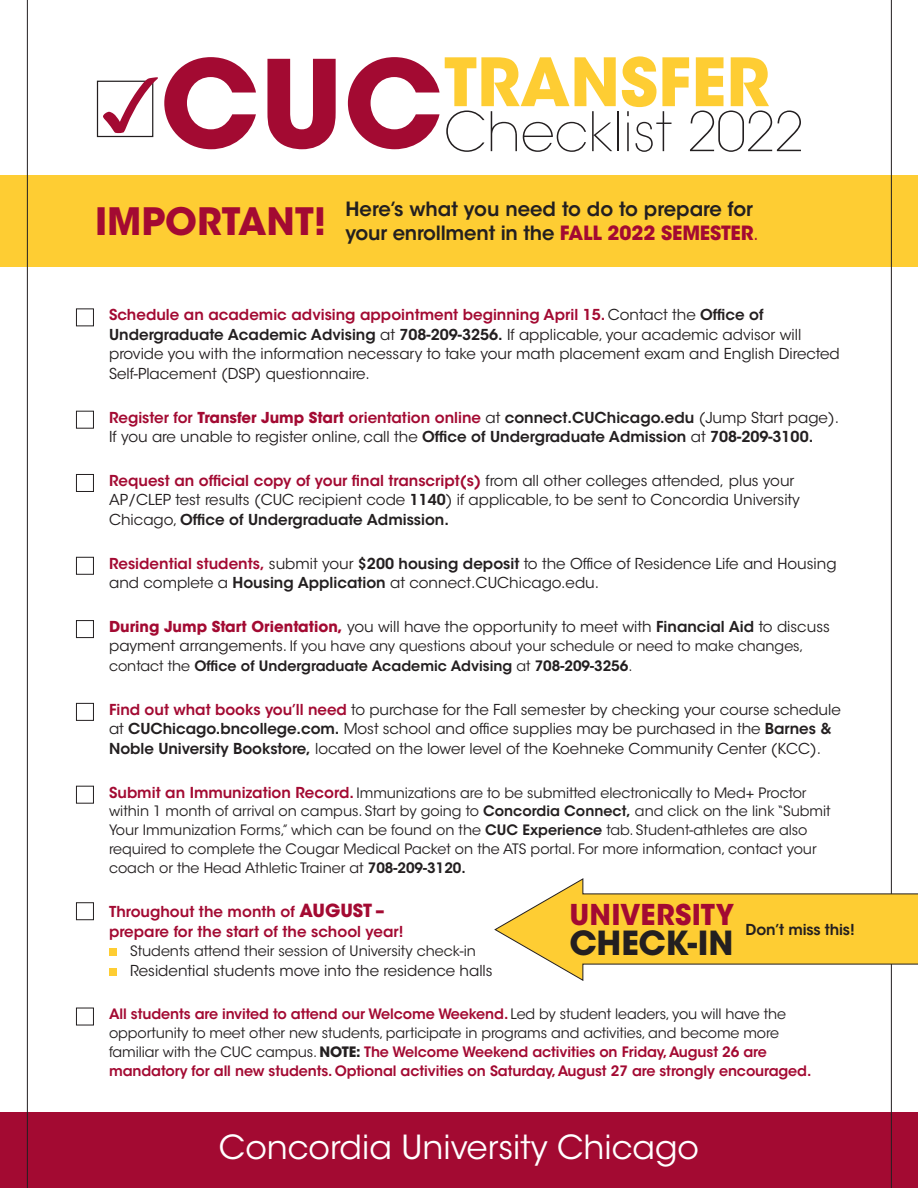
<style>
.page{position:relative;width:918px;height:1188px;background:#fff}
.page>*{position:absolute;margin:0;border:0;box-sizing:border-box;transform-origin:0 0}
.t1{font:78px "Monotype Sorts";color:#a30a32}
.t2{font:700 66px "ITC Avant Garde Std";color:#fecd33}
.t3{font:200 54px "ITC Avant Garde Std";color:#231f20}
.t4{font:33px "ITC Avant Garde Std";color:#fff}
.t5{font:700 33px "ITC Avant Garde Std";letter-spacing:-.005em;color:#231f20}
.t6{font:700 28.5px "ITC Avant Garde Std";letter-spacing:.005em;color:#a30a32}
.t7{font:600 19.5px/23.4px "ITC Avant Garde Std";letter-spacing:-.01em;color:#231f20}
.t8{font:15px/19.5px "ITC Avant Garde Std";color:#231f20}
.t9{font:600 15px/19.5px "ITC Avant Garde Std";color:#231f20}
.t10{font:600 15px/19.5px "ITC Avant Garde Std";color:#a30a32}
.t11{font:14.25px/18.9px "ITC Avant Garde Std";color:#231f20}
.t12{font:600 14.25px/18.8px "ITC Avant Garde Std";letter-spacing:-.005em;color:#a30a32}
.s1{font-size:120px;color:#a30a32}
.s2{font-weight:700;color:#a30a32}
.s3{font-weight:400;color:#a30a32}
.s4{font-weight:600;color:#a30a32}
.s5{font-weight:600}
.s6{color:#a30a32}
.s7{font-weight:400}
.s8{font-size:15px}
.s9{font-weight:600;font-size:15px;color:#a30a32}
.s10{font-weight:700;font-size:18px}
.s11{font-weight:400;color:#231f20}
.s12{font-weight:700;color:#231f20}
</style>
<div class="page">
<div style="left:0;top:175px;width:918px;height:91px;background:#fecd33"></div>
<div style="left:0;top:1112px;width:918px;height:76px;background:#a30a32"></div>
<hr style="left:27px;top:0;width:1px;height:1188px;background:#231f20">
<hr style="left:891px;top:0;width:1px;height:1188px;background:#231f20">
<svg style="left:494px;top:878px;width:424px;height:104px"></svg>
<div style="left:97px;top:81px;width:56px;height:56px;border:1px solid #231f20"></div>
<div style="left:76px;top:309px;width:18px;height:17px;border:1px solid #231f20"></div>
<div style="left:76px;top:411px;width:18px;height:18px;border:1px solid #231f20"></div>
<div style="left:76px;top:474px;width:18px;height:18px;border:1px solid #231f20"></div>
<div style="left:76px;top:557px;width:18px;height:18px;border:1px solid #231f20"></div>
<div style="left:76px;top:620px;width:18px;height:18px;border:1px solid #231f20"></div>
<div style="left:76px;top:703px;width:18px;height:18px;border:1px solid #231f20"></div>
<div style="left:76px;top:786px;width:18px;height:18px;border:1px solid #231f20"></div>
<div style="left:76px;top:902px;width:18px;height:18px;border:1px solid #231f20"></div>
<div style="left:109px;top:948px;width:8px;height:8px;background:#fecd33"></div>
<div style="left:109px;top:968px;width:8px;height:8px;background:#fecd33"></div>
<div style="left:76px;top:1008px;width:18px;height:17px;border:1px solid #231f20"></div>
<h2 class="t2" style="left:160px;top:39px;width:611px"><span class="s1">CUC</span> TRANSFER</h2>
<h1 class="t1" style="left:102px;top:70px;width:73px">3</h1>
<h3 class="t3" style="left:444px;top:100px;width:361px">Checklist 2022</h3>
<h3 class="t7" style="left:95px;top:198px;width:665px;text-indent:250px">Here’s what you need to do to prepare for<br><sup>IMPORTANT!</sup> your enrollment in the <span class="s2">FALL 2022 SEMESTER</span><span class="s3">.</span></h3>
<p class="t8" style="left:109px;top:305px;width:732px"><span class="s4">Schedule an academic advising appointment beginning April 15.</span> Contact the <span class="s5">Office of Undergraduate Academic Advising</span> at <span class="s5">708-209-3256.</span> If applicable, your academic advisor will provide you with the information necessary to take your math placement exam and English Directed Self-Placement (DSP) questionnaire.</p>
<p class="t9" style="left:109px;top:407px;width:731px"><span class="s6">Register for</span> <span class="s2">Transfer Jump Start</span> <span class="s6">orientation online</span> <span class="s7">at</span> connect.CUChicago.edu <span class="s7">(Jump Start page).<br>If you are unable to register online, call the</span> Office of Undergraduate Admission <span class="s7">at</span> 708-209-3100.</p>
<p class="t8" style="left:109px;top:471px;width:692px"><span class="s4">Request an official copy of your final transcript(s)</span> from all other colleges attended, plus your<br>AP/CLEP test results (CUC recipient code <span class="s5">1140</span>) if applicable, to be sent to Concordia University<br>Chicago, <span class="s5">Office of Undergraduate Admission.</span></p>
<p class="t8" style="left:109px;top:554px;width:729px"><span class="s4">Residential students,</span> submit your <span class="s5">$200 housing deposit</span> to the Office of Residence Life and Housing and complete a <span class="s5">Housing Application</span> at connect.CUChicago.edu.</p>
<p class="t8" style="left:109px;top:617px;width:722px"><span class="s2">During Jump Start Orientation,</span> you will have the opportunity to meet with <span class="s5">Financial Aid</span> to discuss</p>
<p class="t11" style="left:109px;top:637px;width:696px;line-height:19.5px"><span class="s8">payment arrangements.</span> If you have any questions about your schedule or need to make changes, contact the <span class="s5">Office of Undergraduate Academic Advising</span> at <span class="s5">708-209-3256</span>.</p>
<p class="t8" style="left:109px;top:700px;width:733px"><span class="s4">Find out what books you’ll need</span> to purchase for the Fall semester by checking your course schedule at <span class="s5">CUChicago.bncollege.com.</span> Most school and office supplies may be purchased in the <span class="s5">Barnes &amp;<br>Noble University Bookstore,</span> located on the lower level of the Koehneke Community Center (KCC).</p>
<p class="t11" style="left:109px;top:783px;width:723px"><span class="s9">Submit an Immunization Record.</span> Immunizations are to be submitted electronically to Med+ Proctor within 1 month of arrival on campus. Start by going to <span class="s5">Concordia Connect,</span> and click on the link “Submit Your Immunization Forms,” which can be found on the <span class="s5">CUC Experience</span> tab. Student-athletes are also required to complete the Cougar Medical Packet on the ATS portal. For more information, contact your coach or the Head Athletic Trainer at <span class="s5">708-209-3120.</span></p>
<p class="t10" style="left:109px;top:902px;width:296px">Throughout the month of <span class="s10">AUGUST – </span>prepare for the start of the school year!</p>
<p class="t11" style="left:130px;top:942px;width:347px">Students attend their session of University check-in</p>
<p class="t8" style="left:130px;top:961px;width:364px">Residential students move into the residence halls</p>
<p class="t12" style="left:109px;top:1005px;width:704px">All students are invited to attend our Welcome Weekend. <span class="s11">Led by student leaders, you will have the opportunity to meet other new students, participate in programs and activities, and become more familiar with the CUC campus.</span> <span class="s12">NOTE:</span> The Welcome Weekend activities on Friday, August 26 are mandatory for all new students. Optional activities on Saturday, August 27 are strongly encouraged.</p>
<h3 class="t6" style="left:569px;top:896px;width:166px">UNIVERSITY</h3>
<h3 class="t5" style="left:569px;top:921px;width:166px">CHECK-IN</h3>
<p class="t9" style="left:746px;top:919px;width:111px">Don’t miss this!</p>
<h3 class="t4" style="left:219px;top:1127px;width:482px">Concordia University Chicago</h3>
</div>
